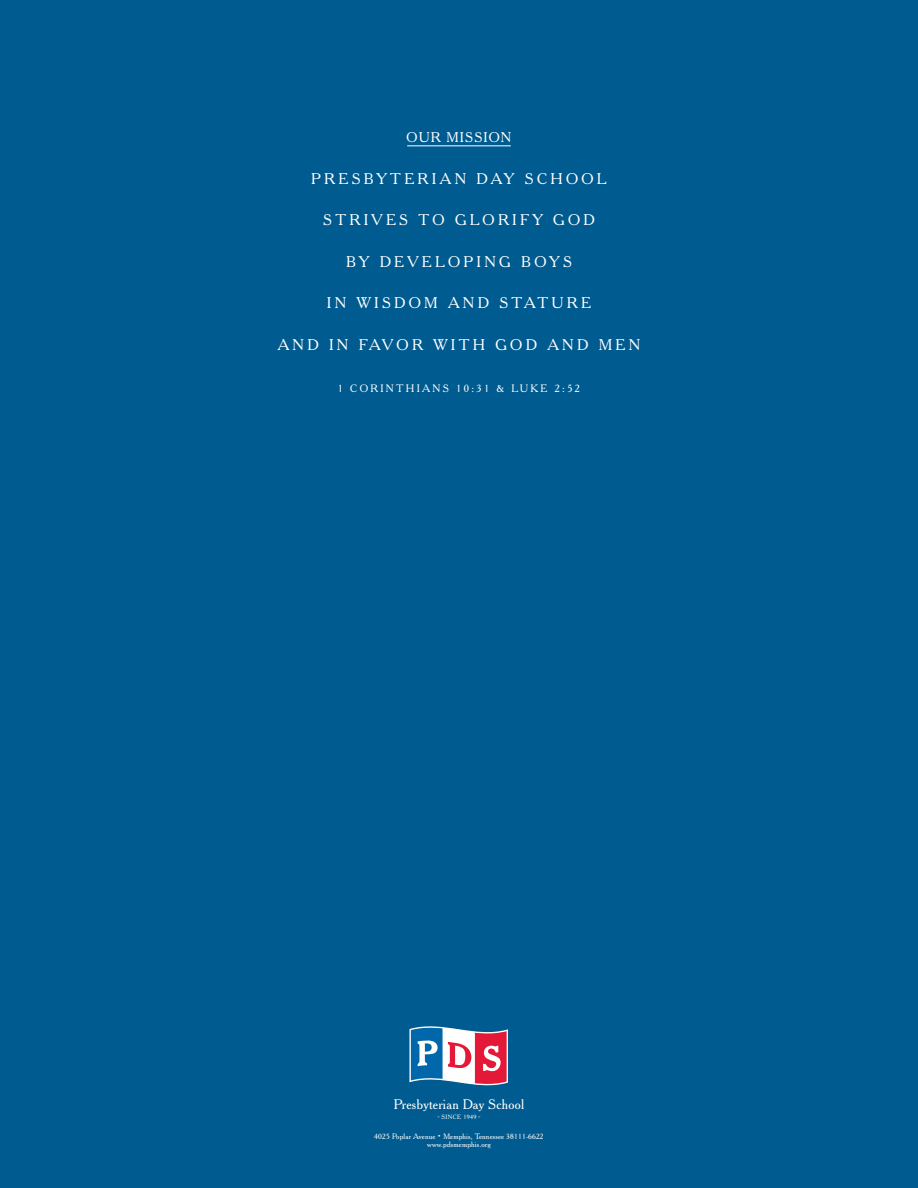
<style>
.page{position:relative;width:918px;height:1188px;background:#005c90}
.page>*{position:absolute;margin:0;border:0;box-sizing:border-box;transform-origin:0 0}
.t1{font:15px "Cheltenham BT";letter-spacing:.22em;color:#fff}
.t2{font:13.65px "Cheltenham BT";color:#fff}
.t3{font:13.5px "Cheltenham BT";letter-spacing:.02em;color:#fff}
.t4{font:10.35px "Cheltenham BT";letter-spacing:.22em;color:#fff}
.t5{font:7.5px/8.7px "Cheltenham BT";letter-spacing:.02em;color:#fff;text-align:center}
.t6{font:6px "Cheltenham BT";letter-spacing:.06em;color:#fff}
.s1{font-size:7.5px}
.s2{font-size:6px}
</style>
<div class="page">
<svg style="left:409px;top:1026px;width:99px;height:60px;background:#9f88a6"></svg>
<hr style="left:407px;top:146px;width:104px;height:1px;background:#fff">
<p class="t2" style="left:407px;top:129px;width:63px">Our Missio</p>
<p class="t2" style="left:501px;top:129px;width:12px">n</p>
<p class="t1" style="left:311px;top:169px;width:143px">PRESBYTERIAN</p>
<p class="t1" style="left:477px;top:169px;width:28px">DAY</p>
<p class="t1" style="left:525px;top:169px;width:84px">SCHOOL</p>
<p class="t1" style="left:323px;top:211px;width:273px">STRIVES TO GLORIFY GOD</p>
<p class="t1" style="left:346px;top:252px;width:153px">BY DEVELOPING</p>
<p class="t1" style="left:521px;top:252px;width:52px">BOYS</p>
<p class="t1" style="left:327px;top:294px;width:266px">IN WISDOM AN D STATURE</p>
<p class="t1" style="left:278px;top:336px;width:363px">AN D IN FAVOR WITH GOD AN D MEN</p>
<p class="t4" style="left:338px;top:382px;width:244px">1 CORINTHIANS 10:31 &amp; LUKE 2:52</p>
<p class="t3" style="left:394px;top:1096px;width:132px">Presbyterian Day School</p>
<p class="t6" style="left:437px;top:1113px;width:46px"><span class="s1">˜</span> Since 1949<span class="s1">˜</span></p>
<p class="t5" style="left:374px;top:1132px;width:171px">4025 Poplar Avenue <span class="s2">•</span> Memphis, Tennessee 38111-6622 www.pdsmemphis.org</p>
</div>
